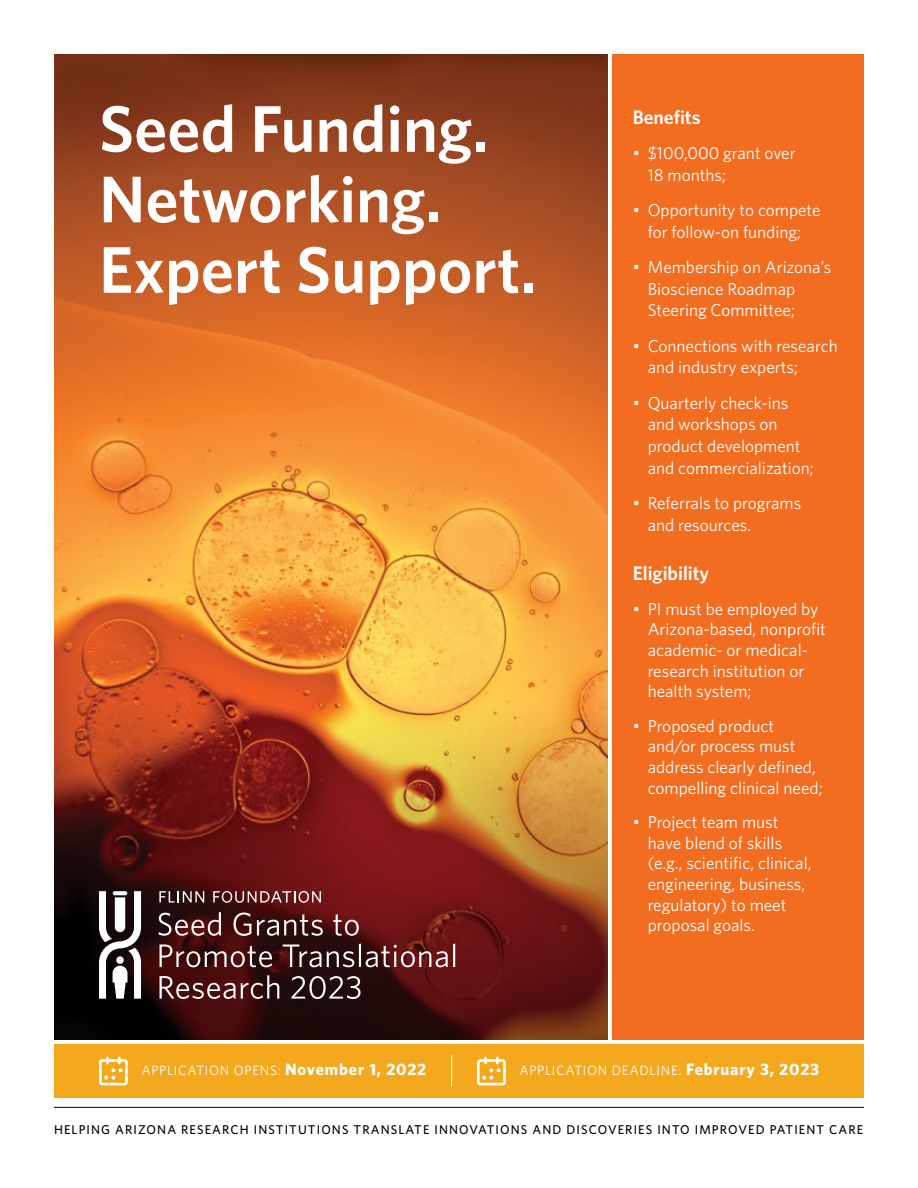
<style>
.page{position:relative;width:918px;height:1188px;background:#fff}
.page>*{position:absolute;margin:0;border:0;box-sizing:border-box;transform-origin:0 0}
.t1{font:600 66px/70.5px "Whitney";color:#fff}
.t2{font:600 19.5px "Whitney";color:#fff}
.t3{font:17.25px/20.7px "Whitney";color:#fff}
.t4{font:13.5px "Whitney";letter-spacing:.05em;color:#fff}
.t5{font:500 12.75px "Whitney";letter-spacing:.09em;color:#000}
.s1{font-weight:700;font-size:16.5px}
</style>
<div class="page">
<img style="left:54px;top:54px;width:554px;height:513px">
<hr style="left:54px;top:1107px;width:810px;height:1px;background:#000">
<div style="left:54px;top:1044px;width:810px;height:54px;background:#f4a81d"></div>
<svg style="left:99px;top:1057px;width:29px;height:28px"></svg>
<hr style="left:451px;top:1055px;width:1px;height:32px;background:#fff">
<svg style="left:477px;top:1057px;width:29px;height:28px"></svg>
<div style="left:612px;top:54px;width:252px;height:986px;background:#f36d21"></div>
<img style="left:54px;top:567px;width:554px;height:473px">
<svg style="left:159px;top:912px;width:62px;height:24px"></svg>
<svg style="left:233px;top:913px;width:18px;height:23px"></svg>
<svg style="left:257px;top:914px;width:66px;height:22px"></svg>
<svg style="left:333px;top:914px;width:26px;height:22px"></svg>
<svg style="left:160px;top:945px;width:112px;height:22px;background:#694243"></svg>
<svg style="left:283px;top:945px;width:71px;height:22px;background:#5a4241"></svg>
<hr style="left:359px;top:944px;width:2px;height:23px;background:#fff">
<svg style="left:366px;top:945px;width:82px;height:22px;background:#804a4a"></svg>
<hr style="left:453px;top:944px;width:2px;height:23px;background:#fff">
<svg style="left:160px;top:975px;width:119px;height:24px;background:#6b4142"></svg>
<svg style="left:291px;top:976px;width:70px;height:23px;background:#594747"></svg>
<svg style="left:159px;top:891px;width:45px;height:12px"></svg>
<svg style="left:213px;top:891px;width:108px;height:12px"></svg>
<svg style="left:99px;top:891px;width:42px;height:108px"></svg>
<h1 class="t1" style="left:99px;top:92px;width:439px">Seed Funding.<br>Networking.<br>Expert Support.</h1>
<p class="t2" style="left:633px;top:105px;width:69px">Benefits</p>
<p class="t3" style="left:648px;top:142px;width:149px;line-height:21.8px;text-indent:-15px">• $100,000 grant over<br>18 months;</p>
<p class="t3" style="left:633px;top:199px;width:190px;line-height:21.8px;text-align:center">• Opportunity to compete for follow-on funding;</p>
<p class="t3" style="left:648px;top:256px;width:185px;line-height:21.8px;text-indent:-15px">• Membership on Arizona’s<br>Bioscience Roadmap<br>Steering Committee;</p>
<p class="t3" style="left:648px;top:334px;width:192px;line-height:21.8px;text-indent:-15px">• Connections with research and industry experts;</p>
<p class="t3" style="left:648px;top:391px;width:168px;line-height:21.8px;text-indent:-15px">• Quarterly check-ins and workshops on product development and commercialization;</p>
<p class="t3" style="left:648px;top:492px;width:155px;line-height:21.8px;text-indent:-15px">• Referrals to programs and resources.</p>
<p class="t2" style="left:633px;top:562px;width:78px">Eligibility</p>
<p class="t3" style="left:648px;top:598px;width:180px;text-indent:-15px">• PI must be employed by<br>Arizona-based, nonprofit academic- or medical&shy;research institution or health system;</p>
<p class="t3" style="left:648px;top:715px;width:176px;text-indent:-15px">• Proposed product and/or process must address clearly defined, compelling clinical need;</p>
<p class="t3" style="left:648px;top:811px;width:165px;text-indent:-15px">• Project team must have blend of skills (e.g., scientific, clinical, engineering, business, regulatory) to meet proposal goals.</p>
<p class="t4" style="left:141px;top:1062px;width:287px">APPLICATION OPENS: <span class="s1">November 1, 2022</span></p>
<p class="t4" style="left:519px;top:1062px;width:301px">APPLICATION DEADLINE: <span class="s1">February 3, 2023</span></p>
<p class="t5" style="left:54px;top:1122px;width:811px">HELPING ARIZONA RESEARCH INSTITUTIONS TRANSLATE INNOVATIONS AND DISCOVERIES INTO IMPROVED PATIENT CARE</p>
</div>
